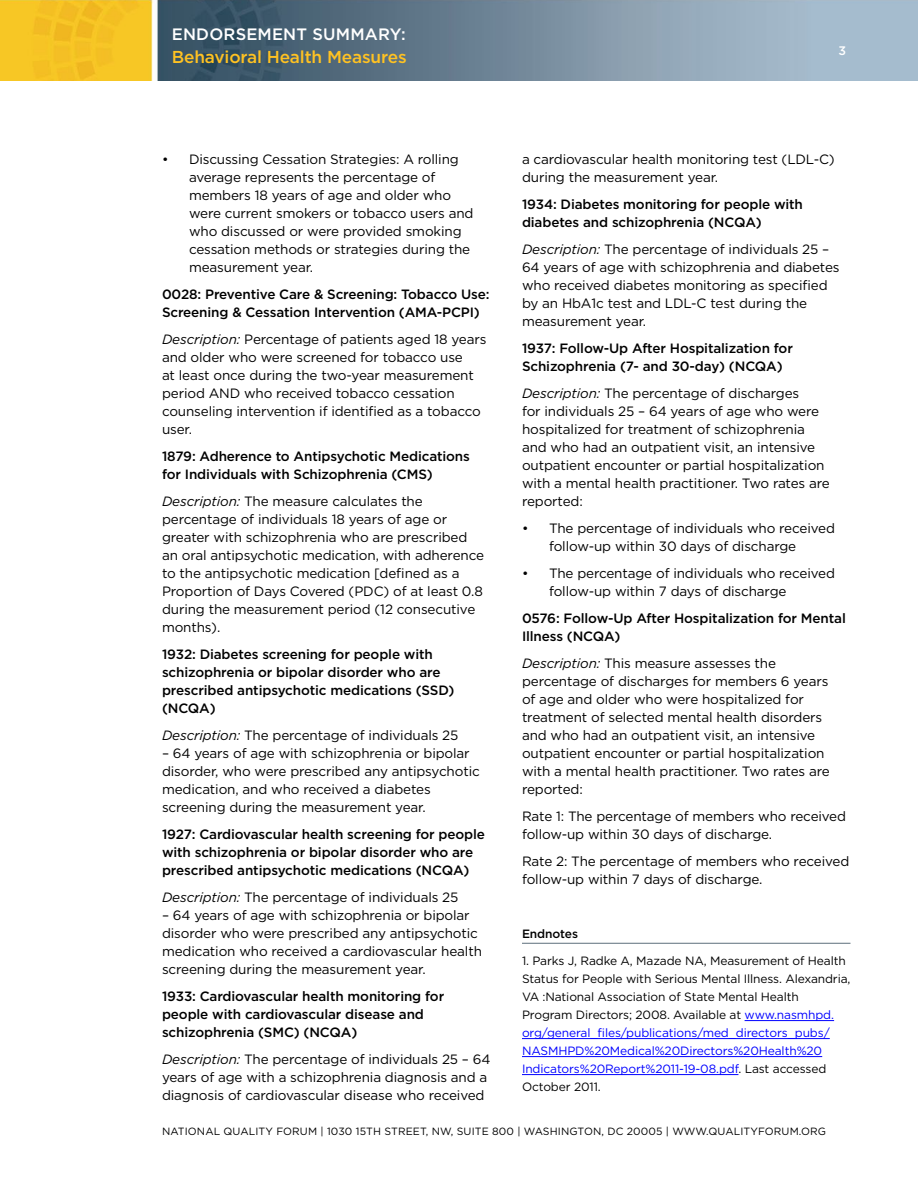
<style>
.page{position:relative;width:918px;height:1188px;background:#fff}
.page>*{position:absolute;margin:0;border:0;box-sizing:border-box;transform-origin:0 0}
.t1{font:500 17.25px "Gotham";letter-spacing:-.01em;color:#ffc222}
.t2{font:500 16.5px "Gotham";letter-spacing:.01em;color:#fff}
.cdp_Body{font:13.5px/18px "Gotham";letter-spacing:-.01em;color:#000}
.cdp_Body-2{font:500 13.5px/18px "Gotham";letter-spacing:-.01em;color:#000}
.t3{font:500 12.3px "Gotham";color:#fff}
.cdp_Body-3{font:12px/18px "Gotham";letter-spacing:-.01em;color:#000}
.cdp_Body-4{font:500 12px "Gotham";letter-spacing:-.01em;color:#000}
.t4{font:10.5px "Gotham";letter-spacing:.01em;color:#000}
.s1{font-style:italic}
.s2{color:#00f}
</style>
<div class="page">
<img style="left:0;top:0;width:918px;height:81px">
<hr style="left:522px;top:943px;width:328px;height:1px;background:#5c6f7c">
<hr style="left:745px;top:1020px;width:89px;height:1px;background:#00f">
<hr style="left:522px;top:1038px;width:308px;height:1px;background:#00f">
<hr style="left:522px;top:1056px;width:300px;height:1px;background:#00f">
<hr style="left:522px;top:1074px;width:216px;height:1px;background:#00f">
<p class="t2" style="left:172px;top:24px;width:235px">ENDORSEMENT SUMMARY:</p>
<p class="t1" style="left:172px;top:45px;width:236px">Behavioral Health Measures</p>
<p class="t3" style="left:838px;top:43px;width:9px">3</p>
<p class="cdp_Body" style="left:189px;top:150px;width:286px;text-indent:-27px">• Discussing Cessation Strategies: A rolling average represents the percentage of members 18 years of age and older who were current smokers or tobacco users and who discussed or were provided smoking cessation methods or strategies during the measurement year.</p>
<p class="cdp_Body-2" style="left:162px;top:285px;width:329px">0028: Preventive Care &amp; Screening: Tobacco Use:<br>Screening &amp; Cessation Intervention (AMA-PCPI)</p>
<p class="cdp_Body" style="left:162px;top:330px;width:326px"><span class="s1">Description:</span> Percentage of patients aged 18 years and older who were screened for tobacco use<br>at least once during the two-year measurement period AND who received tobacco cessation counseling intervention if identified as a tobacco user.</p>
<p class="cdp_Body-2" style="left:162px;top:447px;width:309px">1879: Adherence to Antipsychotic Medications for Individuals with Schizophrenia (CMS)</p>
<p class="cdp_Body" style="left:162px;top:492px;width:324px"><span class="s1">Description:</span> The measure calculates the percentage of individuals 18 years of age or greater with schizophrenia who are prescribed an oral antipsychotic medication, with adherence to the antipsychotic medication [defined as a Proportion of Days Covered (PDC) of at least 0.8 during the measurement period (12 consecutive months).</p>
<p class="cdp_Body-2" style="left:162px;top:645px;width:294px">1932: Diabetes screening for people with schizophrenia or bipolar disorder who are prescribed antipsychotic medications (SSD) (NCQA)</p>
<p class="cdp_Body" style="left:162px;top:726px;width:298px"><span class="s1">Description:</span> The percentage of individuals 25</p>
<p class="cdp_Body" style="left:162px;top:744px;width:319px">– 64 years of age with schizophrenia or bipolar disorder, who were prescribed any antipsychotic medication, and who received a diabetes screening during the measurement year.</p>
<p class="cdp_Body-2" style="left:162px;top:825px;width:325px">1927: Cardiovascular health screening for people with schizophrenia or bipolar disorder who are prescribed antipsychotic medications (NCQA)</p>
<p class="cdp_Body" style="left:162px;top:888px;width:298px"><span class="s1">Description:</span> The percentage of individuals 25</p>
<p class="cdp_Body" style="left:162px;top:906px;width:322px">– 64 years of age with schizophrenia or bipolar disorder who were prescribed any antipsychotic medication who received a cardiovascular health screening during the measurement year.</p>
<p class="cdp_Body-2" style="left:162px;top:987px;width:284px">1933: Cardiovascular health monitoring for people with cardiovascular disease and schizophrenia (SMC) (NCQA)</p>
<p class="cdp_Body" style="left:162px;top:1050px;width:330px"><span class="s1">Description:</span> The percentage of individuals 25 – 64 years of age with a schizophrenia diagnosis and a diagnosis of cardiovascular disease who received</p>
<p class="cdp_Body" style="left:522px;top:150px;width:314px">a cardiovascular health monitoring test (LDL-C) during the measurement year.</p>
<p class="cdp_Body-2" style="left:522px;top:195px;width:283px">1934: Diabetes monitoring for people with diabetes and schizophrenia (NCQA)</p>
<p class="cdp_Body" style="left:522px;top:240px;width:319px"><span class="s1">Description:</span> The percentage of individuals 25 – 64 years of age with schizophrenia and diabetes who received diabetes monitoring as specified by an HbA1c test and LDL-C test during the measurement year.</p>
<p class="cdp_Body-2" style="left:522px;top:339px;width:272px">1937: Follow-Up After Hospitalization for<br>Schizophrenia (7- and 30-day) (NCQA)</p>
<p class="cdp_Body" style="left:522px;top:384px;width:309px"><span class="s1">Description:</span> The percentage of discharges<br>for individuals 25 – 64 years of age who were hospitalized for treatment of schizophrenia and who had an outpatient visit, an intensive outpatient encounter or partial hospitalization with a mental health practitioner. Two rates are reported:</p>
<p class="cdp_Body" style="left:549px;top:519px;width:287px;text-indent:-27px">• The percentage of individuals who received follow-up within 30 days of discharge</p>
<p class="cdp_Body" style="left:549px;top:564px;width:287px;text-indent:-27px">• The percentage of individuals who received follow-up within 7 days of discharge</p>
<p class="cdp_Body-2" style="left:522px;top:609px;width:325px">0576: Follow-Up After Hospitalization for Mental<br>Illness (NCQA)</p>
<p class="cdp_Body" style="left:522px;top:654px;width:309px"><span class="s1">Description:</span> This measure assesses the percentage of discharges for members 6 years of age and older who were hospitalized for treatment of selected mental health disorders and who had an outpatient visit, an intensive outpatient encounter or partial hospitalization with a mental health practitioner. Two rates are reported:</p>
<p class="cdp_Body" style="left:522px;top:807px;width:326px">Rate 1: The percentage of members who received follow-up within 30 days of discharge.</p>
<p class="cdp_Body" style="left:522px;top:852px;width:329px">Rate 2: The percentage of members who received follow-up within 7 days of discharge.</p>
<p class="cdp_Body-4" style="left:522px;top:926px;width:58px">Endnotes</p>
<p class="cdp_Body-3" style="left:522px;top:952px;width:330px">1. Parks J, Radke A, Mazade NA, Measurement of Health Status for People with Serious Mental Illness. Alexandria, VA :National Association of State Mental Health Program Directors; 2008. Available at <span class="s2">www.nasmhpd. org/general_files/publications/med_directors_pubs/ NASMHPD%20Medical%20Directors%20Health%20<br>Indicators%20Report%2011-19-08.pdf</span>. Last accessed October 2011.</p>
<p class="t4" style="left:162px;top:1125px;width:666px">NATIONAL QUALITY FORUM | 1030 15TH STREET, NW, SUITE 800 | WASHINGTON, DC 20005 | WWW.QUALITYFORUM.ORG</p>
</div>
